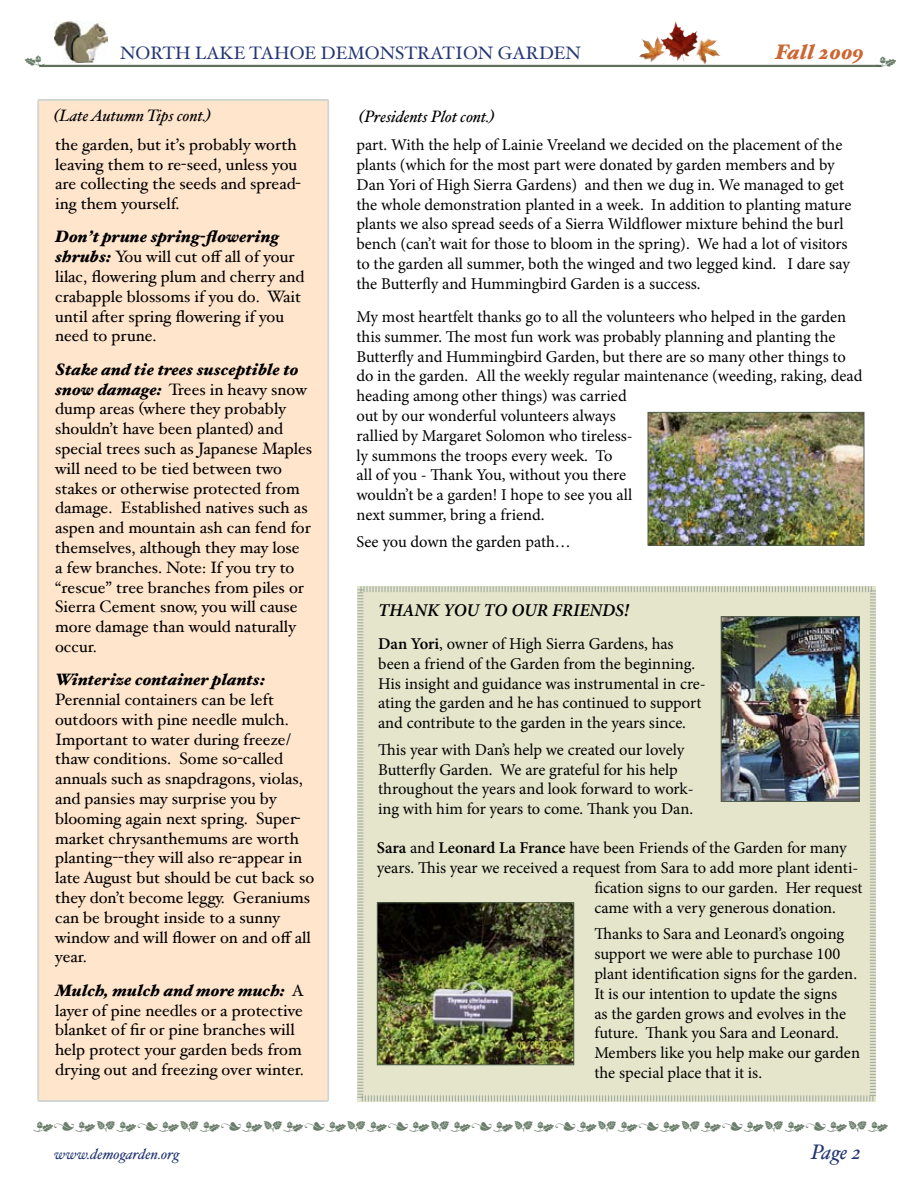
<style>
.page{position:relative;width:918px;height:1188px;background:#fff}
.page>*{position:absolute;margin:0;border:0;box-sizing:border-box;transform-origin:0 0}
.t1{font:italic 900 21px "Hoefler Text";color:#c63}
.t2{font:italic 21px "Hoefler Text";color:#243673}
.t3{font:18px "Hoefler Text";color:#243673}
.t4{font:italic 600 18px "Minion Pro";color:#000}
.t5{font:16.5px/19.8px "Minion Pro";letter-spacing:-.005em;color:#000}
.t6{font:16.5px/19.8px "Hoefler Text";color:#000}
.t7{font:16.5px "Type Embellishments One Let Plain";color:#465c47}
.t8{font:italic 16.5px "Hoefler Text";color:#000}
.t9{font:italic 900 16.5px "Hoefler Text";color:#000}
.t10{font:italic 15px "Hoefler Text";color:#243673}
.s1{font-weight:900;font-style:italic}
.s2{font-weight:600}
</style>
<div class="page">
<div style="left:357px;top:586px;width:519px;height:516px;background:#e5e5cc"></div>
<hr style="left:39px;top:65px;width:843px;height:2px;background:#51614a">
<svg style="left:37px;top:99px;width:292px;height:1003px;background:#f6e3d0"></svg>
<img style="left:54px;top:22px;width:54px;height:41px">
<img style="left:639px;top:36px;width:26px;height:28px">
<img style="left:689px;top:38px;width:32px;height:27px">
<img style="left:661px;top:21px;width:37px;height:41px">
<img style="left:379px;top:904px;width:193px;height:159px">
<div style="left:377px;top:902px;width:197px;height:163px;border:1px solid #51614a"></div>
<img style="left:723px;top:618px;width:135px;height:182px">
<div style="left:721px;top:616px;width:139px;height:186px;border:1px solid #51614a"></div>
<img style="left:650px;top:414px;width:212px;height:130px">
<div style="left:648px;top:412px;width:216px;height:134px;border:1px solid #51614a"></div>
<svg style="left:39px;top:64px;width:6px;height:2px"></svg>
<p class="t3" style="left:120px;top:42px;width:463px">NORTH LAKE TAHOE DEMONSTRATION GARDEN</p>
<p class="t1" style="left:775px;top:40px;width:90px">Fall 2009</p>
<p class="t7" style="left:875px;top:55px;width:23px">M</p>
<p class="t8" style="left:54px;top:105px;width:159px">(Late Autumn Tips cont.)</p>
<p class="t8" style="left:359px;top:106px;width:138px">(Presidents Plot cont.)</p>
<p class="t6" style="left:55px;top:134px;width:247px">the garden, but it’s probably worth leaving them to re-seed, unless you are collecting the seeds and spread&shy;ing them yourself.</p>
<p class="t6" style="left:55px;top:227px;width:251px"><span class="s1">Don’t prune spring-flowering shrubs:</span> You will cut off all of your lilac, flowering plum and cherry and crabapple blossoms if you do. Wait until after spring flowering if you need to prune.</p>
<p class="t6" style="left:55px;top:359px;width:259px"><span class="s1">Stake and tie trees susceptible to snow damage:</span> Trees in heavy snow dump areas (where they probably shouldn’t have been planted) and special trees such as Japanese Maples will need to be tied between two stakes or otherwise protected from damage. Established natives such as aspen and mountain ash can fend for themselves, although they may lose<br>a few branches. Note: If you try to “rescue” tree branches from piles or<br>Sierra Cement snow, you will cause more damage than would naturally occur.</p>
<p class="t9" style="left:55px;top:670px;width:212px">Winterize container plants:</p>
<p class="t6" style="left:55px;top:689px;width:261px">Perennial containers can be left outdoors with pine needle mulch.<br>Important to water during freeze/ thaw conditions. Some so-called annuals such as snapdragons, violas, and pansies may surprise you by blooming again next spring. Super&shy;market chrysanthemums are worth planting--they will also re-appear in late August but should be cut back so they don’t become leggy. Geraniums can be brought inside to a sunny window and will flower on and off all year.</p>
<p class="t6" style="left:55px;top:980px;width:250px"><span class="s1">Mulch, mulch and more much:</span> A layer of pine needles or a protective blanket of fir or pine branches will help protect your garden beds from drying out and freezing over winter.</p>
<p class="t5" style="left:356px;top:135px;width:496px">part. With the help of Lainie Vreeland we decided on the placement of the plants (which for the most part were donated by garden members and by Dan Yori of High Sierra Gardens) and then we dug in. We managed to get the whole demonstration planted in a week. In addition to planting mature plants we also spread seeds of a Sierra Wildflower mixture behind the burl bench (can’t wait for those to bloom in the spring). We had a lot of visitors to the garden all summer, both the winged and two legged kind. I dare say the Butterfly and Hummingbird Garden is a success.</p>
<p class="t5" style="left:356px;top:307px;width:508px">My most heartfelt thanks go to all the volunteers who helped in the garden this summer. The most fun work was probably planning and planting the Butterfly and Hummingbird Garden, but there are so many other things to do in the garden. All the weekly regular maintenance (weeding, raking, dead heading among other things) was carried<br>out by our wonderful volunteers always<br>rallied by Margaret Solomon who tireless-<br>ly summons the troops every week. To<br>all of you - Thank You, without you there<br>wouldn’t be a garden! I hope to see you all<br>next summer, bring a friend.</p>
<p class="t5" style="left:356px;top:531px;width:216px">See you down the garden path…</p>
<p class="t4" style="left:378px;top:597px;width:252px">THANK YOU TO OUR FRIENDS!</p>
<p class="t5" style="left:378px;top:634px;width:329px"><span class="s2">Dan Yori</span>, owner of High Sierra Gardens, has been a friend of the Garden from the beginning.<br>His insight and guidance was instrumental in cre&shy;ating the garden and he has continued to support and contribute to the garden in the years since.</p>
<p class="t5" style="left:378px;top:740px;width:317px">This year with Dan’s help we created our lovely Butterfly Garden. We are grateful for his help throughout the years and look forward to work&shy;ing with him for years to come. Thank you Dan.</p>
<p class="t5" style="left:377px;top:838px;width:471px"><span class="s2">Sara</span> and <span class="s2">Leonard La France</span> have been Friends of the Garden for many</p>
<p class="t5" style="left:377px;top:858px;width:483px">years. This year we received a request from Sara to add more plant identi-</p>
<p class="t5" style="left:594px;top:878px;width:270px">fication signs to our garden. Her request</p>
<p class="t5" style="left:594px;top:898px;width:243px">came with a very generous donation.</p>
<p class="t5" style="left:594px;top:924px;width:267px">Thanks to Sara and Leonard’s ongoing support we were able to purchase 100 plant identification signs for the garden.<br>It is our intention to update the signs<br>as the garden grows and evolves in the future. Thank you Sara and Leonard.<br>Members like you help make our garden the special place that it is.</p>
<p class="t7" style="left:32px;top:1120px;width:858px">MNMAMNMAMNMAMNMAMNMAMNMAMNMAMNMAMNMAMNMAM</p>
<p class="t10" style="left:54px;top:1145px;width:127px">www.demogarden.org</p>
<p class="t2" style="left:811px;top:1139px;width:52px">Page 2</p>
</div>
